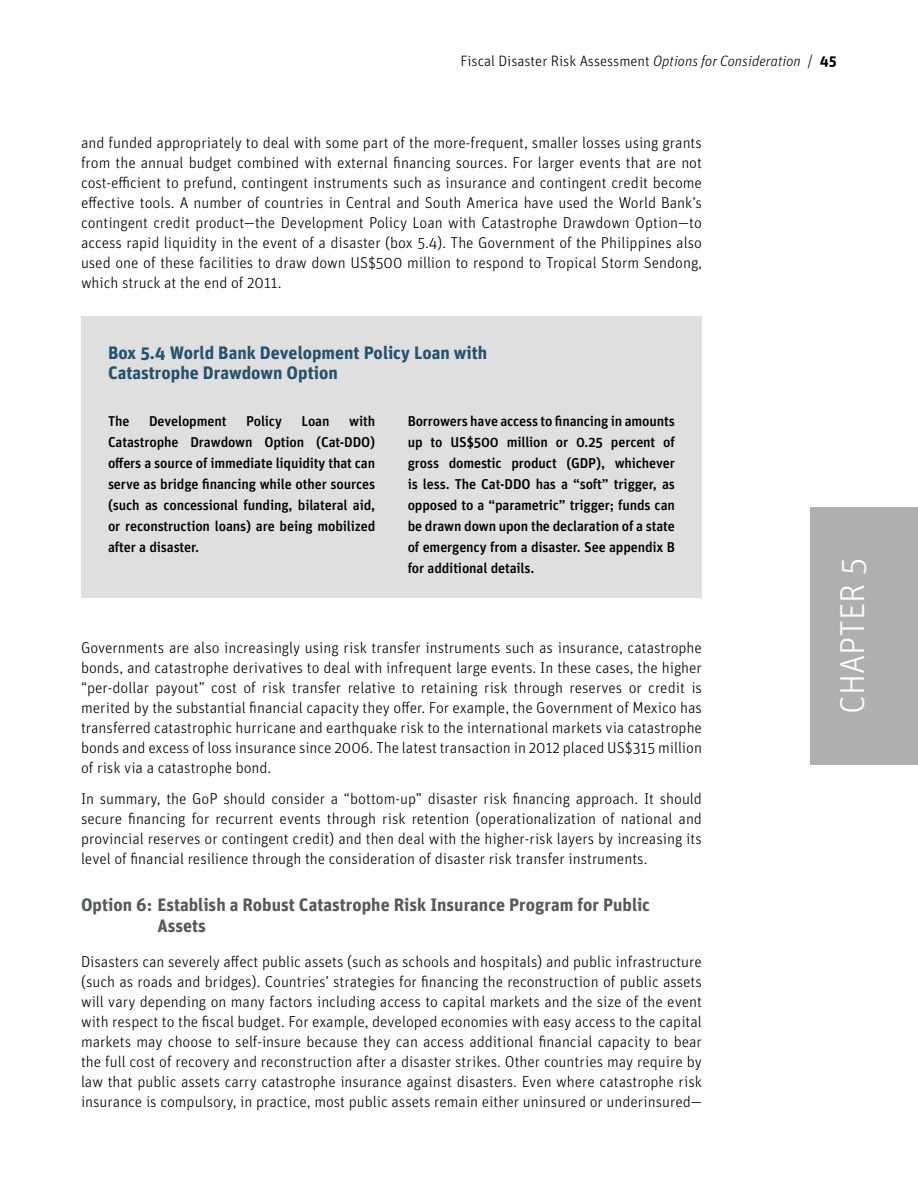
<style>
.page{position:relative;width:918px;height:1188px;background:#fff}
.page>*{position:absolute;margin:0;border:0;box-sizing:border-box;transform-origin:0 0}
.t1{font:300 34.5px "Unit";color:#fff}
.t2{font:700 18px/21.5px "Unit";color:#58595b}
.t3{font:700 18px/19.5px "Unit";color:#245170}
.t4{font:300 15.75px/20px "Unit";color:#000;text-align:justify}
.t5{font:300 15px "Unit";color:#000}
.t6{font:500 14.25px/21px "Unit";letter-spacing:-.01em;color:#000;text-align:justify}
.s1{font-style:italic}
.s2{font-weight:700}
</style>
<div class="page">
<div style="left:81px;top:316px;width:621px;height:282px;background:#e0dfdf"></div>
<div style="left:810px;top:508px;width:108px;height:257px;background:#afafaf"></div>
<p class="t5" style="left:460px;top:52px;width:378px">Fiscal Disaster Risk Assessment <span class="s1">Options for Consideration</span> / <span class="s2">45</span></p>
<p class="t4" style="left:81px;top:132px;width:623px">and funded appropriately to deal with some part of the more-frequent, smaller losses using grants from the annual budget combined with external financing sources. For larger events that are not cost-efficient to prefund, contingent instruments such as insurance and contingent credit become effective tools. A number of countries in Central and South America have used the World Bank’s contingent credit product—the Development Policy Loan with Catastrophe Drawdown Option—to access rapid liquidity in the event of a disaster (box 5.4). The Government of the Philippines also used one of these facilities to draw down US$500 million to respond to Tropical Storm Sendong, which struck at the end of 2011.</p>
<p class="t3" style="left:108px;top:343px;width:381px">Box 5.4 World Bank Development Policy Loan with<br>Catastrophe Drawdown Option</p>
<p class="t6" style="left:108px;top:410px;width:269px;text-indent:241px">with Catastrophe Drawdown Option (Cat-DDO) offers a source of immediate liquidity that can serve as bridge financing while other sources (such as concessional funding, bilateral aid, or reconstruction loans) are being mobilized after a disaster.</p>
<p class="t6" style="left:408px;top:411px;width:269px">Borrowers have access to financing in amounts up to US$500 million or 0.25 percent of gross domestic product (GDP), whichever is less. The Cat-DDO has a “soft” trigger, as opposed to a “parametric” trigger; funds can be drawn down upon the declaration of a state of emergency from a disaster. See appendix B for additional details.</p>
<p class="t6" style="left:108px;top:410px;width:23px">The</p>
<p class="t6" style="left:149px;top:410px;width:79px">Development</p>
<p class="t6" style="left:246px;top:410px;width:37px">Policy</p>
<p class="t6" style="left:302px;top:410px;width:30px">Loan</p>
<p class="t4" style="left:81px;top:638px;width:623px">Governments are also increasingly using risk transfer instruments such as insurance, catastrophe bonds, and catastrophe derivatives to deal with infrequent large events. In these cases, the higher “per-dollar payout” cost of risk transfer relative to retaining risk through reserves or credit is merited by the substantial financial capacity they offer. For example, the Government of Mexico has transferred catastrophic hurricane and earthquake risk to the international markets via catastrophe bonds and excess of loss insurance since 2006. The latest transaction in 2012 placed US$315 million of risk via a catastrophe bond.</p>
<p class="t4" style="left:81px;top:788px;width:623px">In summary, the GoP should consider a “bottom-up” disaster risk financing approach. It should secure financing for recurrent events through risk retention (operationalization of national and provincial reserves or contingent credit) and then deal with the higher-risk layers by increasing its level of financial resilience through the consideration of disaster risk transfer instruments.</p>
<p class="t2" style="left:158px;top:893px;width:494px;text-indent:-76px">Option 6: Establish a Robust Catastrophe Risk Insurance Program for Public<br>Assets</p>
<p class="t4" style="left:81px;top:951px;width:623px">Disasters can severely affect public assets (such as schools and hospitals) and public infrastructure (such as roads and bridges). Countries’ strategies for financing the reconstruction of public assets will vary depending on many factors including access to capital markets and the size of the event with respect to the fiscal budget. For example, developed economies with easy access to the capital markets may choose to self-insure because they can access additional financial capacity to bear the full cost of recovery and reconstruction after a disaster strikes. Other countries may require by law that public assets carry catastrophe insurance against disasters. Even where catastrophe risk insurance is compulsory, in practice, most public assets remain either uninsured or underinsured—</p>
<h1 class="t1" style="left:831px;top:714px;width:158px;rotate:-90deg">CHAPTER 5</h1>
</div>
